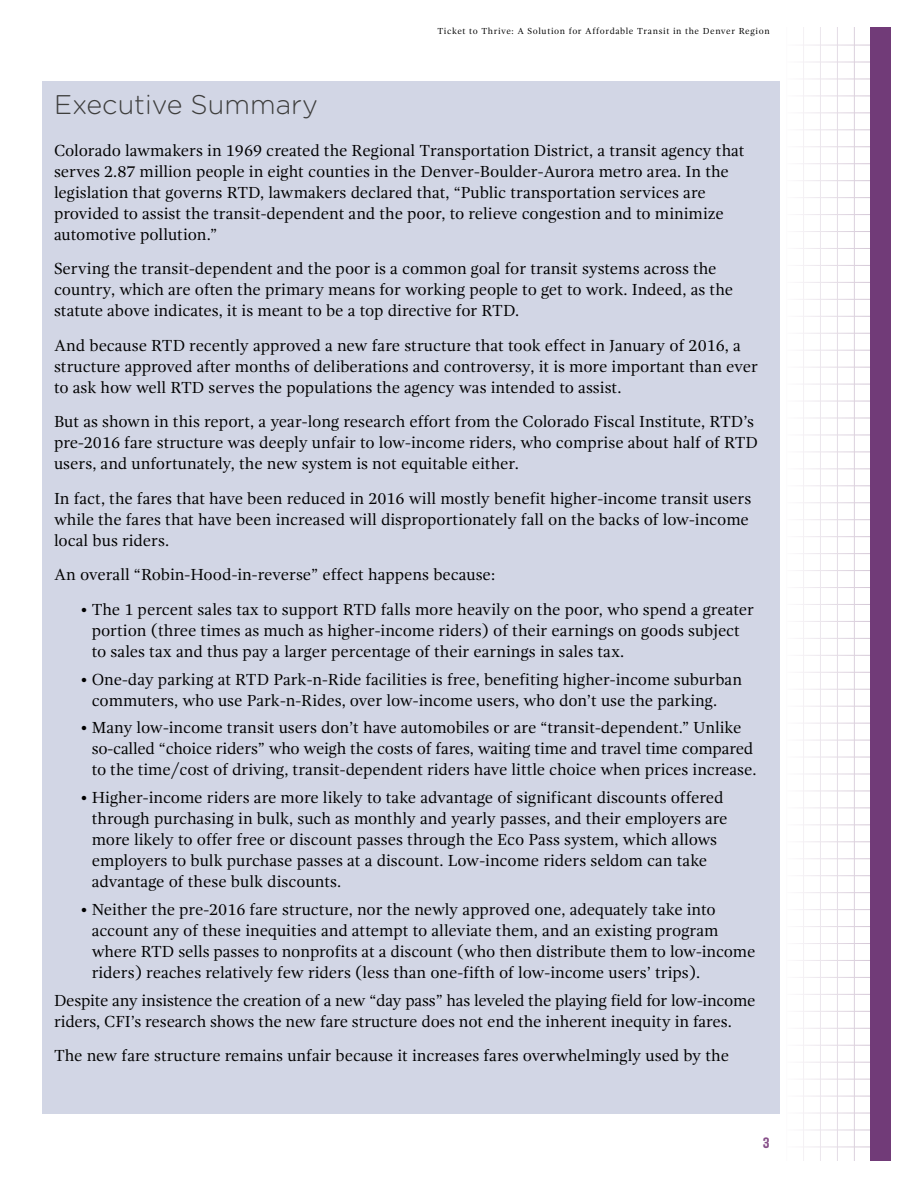
<style>
.page{position:relative;width:918px;height:1188px;background:#fff}
.page>*{position:absolute;margin:0;border:0;box-sizing:border-box;transform-origin:0 0}
.t1{font:300 27px "Gotham Rounded";color:#3e3e3d}
.t2{font:16.5px/21px "Gandhi Serif";letter-spacing:-.005em;color:#000}
.t3{font:15px "Directors Gothic 250 S Bd";color:#874f89}
.t4{font:9px "Gandhi Serif";letter-spacing:.065em;color:#000}
</style>
<div class="page">
<hr style="left:787px;top:45px;width:84px;height:1px;background:#d5c8d7">
<hr style="left:787px;top:62px;width:84px;height:1px;background:#d5c8d7">
<hr style="left:787px;top:79px;width:84px;height:1px;background:#d5c8d7">
<hr style="left:787px;top:96px;width:84px;height:1px;background:#d5c8d7">
<hr style="left:787px;top:113px;width:84px;height:1px;background:#d5c8d7">
<hr style="left:787px;top:129px;width:84px;height:1px;background:#d5c8d7">
<hr style="left:787px;top:146px;width:84px;height:1px;background:#d5c8d7">
<hr style="left:787px;top:163px;width:84px;height:1px;background:#d5c8d7">
<hr style="left:787px;top:180px;width:84px;height:1px;background:#d5c8d7">
<hr style="left:787px;top:197px;width:84px;height:1px;background:#d5c8d7">
<hr style="left:787px;top:214px;width:84px;height:1px;background:#d5c8d7">
<hr style="left:787px;top:231px;width:84px;height:1px;background:#d5c8d7">
<hr style="left:787px;top:248px;width:84px;height:1px;background:#d5c8d7">
<hr style="left:787px;top:265px;width:84px;height:1px;background:#d5c8d7">
<hr style="left:787px;top:282px;width:84px;height:1px;background:#d5c8d7">
<hr style="left:787px;top:299px;width:84px;height:1px;background:#d5c8d7">
<hr style="left:787px;top:316px;width:84px;height:1px;background:#d5c8d7">
<hr style="left:787px;top:333px;width:84px;height:1px;background:#d5c8d7">
<hr style="left:787px;top:350px;width:84px;height:1px;background:#d5c8d7">
<hr style="left:787px;top:367px;width:84px;height:1px;background:#d5c8d7">
<hr style="left:787px;top:384px;width:84px;height:1px;background:#d5c8d7">
<hr style="left:787px;top:401px;width:84px;height:1px;background:#d5c8d7">
<hr style="left:787px;top:418px;width:84px;height:1px;background:#d5c8d7">
<hr style="left:787px;top:435px;width:84px;height:1px;background:#d5c8d7">
<hr style="left:787px;top:452px;width:84px;height:1px;background:#d5c8d7">
<hr style="left:787px;top:468px;width:84px;height:1px;background:#d5c8d7">
<hr style="left:787px;top:485px;width:84px;height:1px;background:#d5c8d7">
<hr style="left:787px;top:502px;width:84px;height:1px;background:#d5c8d7">
<hr style="left:787px;top:519px;width:84px;height:1px;background:#d5c8d7">
<hr style="left:787px;top:536px;width:84px;height:1px;background:#d5c8d7">
<hr style="left:787px;top:553px;width:84px;height:1px;background:#d5c8d7">
<hr style="left:787px;top:570px;width:84px;height:1px;background:#d5c8d7">
<hr style="left:787px;top:587px;width:84px;height:1px;background:#d5c8d7">
<hr style="left:787px;top:604px;width:84px;height:1px;background:#d5c8d7">
<hr style="left:787px;top:621px;width:84px;height:1px;background:#d5c8d7">
<hr style="left:787px;top:638px;width:84px;height:1px;background:#d5c8d7">
<hr style="left:787px;top:655px;width:84px;height:1px;background:#d5c8d7">
<hr style="left:787px;top:672px;width:84px;height:1px;background:#d5c8d7">
<hr style="left:787px;top:689px;width:84px;height:1px;background:#d5c8d7">
<hr style="left:787px;top:706px;width:84px;height:1px;background:#d5c8d7">
<hr style="left:787px;top:723px;width:84px;height:1px;background:#d5c8d7">
<hr style="left:787px;top:740px;width:84px;height:1px;background:#d5c8d7">
<hr style="left:787px;top:757px;width:84px;height:1px;background:#d5c8d7">
<hr style="left:787px;top:774px;width:84px;height:1px;background:#d5c8d7">
<hr style="left:787px;top:791px;width:84px;height:1px;background:#d5c8d7">
<hr style="left:787px;top:808px;width:84px;height:1px;background:#d5c8d7">
<hr style="left:787px;top:824px;width:84px;height:1px;background:#d5c8d7">
<hr style="left:787px;top:841px;width:84px;height:1px;background:#d5c8d7">
<hr style="left:787px;top:858px;width:84px;height:1px;background:#d5c8d7">
<hr style="left:787px;top:875px;width:84px;height:1px;background:#d5c8d7">
<hr style="left:787px;top:892px;width:84px;height:1px;background:#d5c8d7">
<hr style="left:787px;top:909px;width:84px;height:1px;background:#d5c8d7">
<hr style="left:787px;top:926px;width:84px;height:1px;background:#d5c8d7">
<hr style="left:787px;top:943px;width:84px;height:1px;background:#d5c8d7">
<hr style="left:787px;top:960px;width:84px;height:1px;background:#d5c8d7">
<hr style="left:787px;top:977px;width:84px;height:1px;background:#d5c8d7">
<hr style="left:787px;top:994px;width:84px;height:1px;background:#d5c8d7">
<hr style="left:787px;top:1011px;width:84px;height:1px;background:#d5c8d7">
<hr style="left:787px;top:1028px;width:84px;height:1px;background:#d5c8d7">
<hr style="left:787px;top:1045px;width:84px;height:1px;background:#d5c8d7">
<hr style="left:787px;top:1062px;width:84px;height:1px;background:#d5c8d7">
<hr style="left:787px;top:1079px;width:84px;height:1px;background:#d5c8d7">
<hr style="left:787px;top:1096px;width:84px;height:1px;background:#d5c8d7">
<hr style="left:787px;top:1113px;width:84px;height:1px;background:#d5c8d7">
<hr style="left:787px;top:1130px;width:84px;height:1px;background:#d5c8d7">
<hr style="left:787px;top:1147px;width:84px;height:1px;background:#d5c8d7">
<svg style="left:787px;top:27px;width:82px;height:1134px"></svg>
<div style="left:870px;top:27px;width:21px;height:1134px;background:#713b78"></div>
<div style="left:42px;top:81px;width:738px;height:1033px;background:#d2d6e5"></div>
<p class="t4" style="left:437px;top:26px;width:334px">Ticket to Thrive: A Solution for Affordable Transit in the Denver Region</p>
<h1 class="t1" style="left:54px;top:87px;width:265px">Executive Summary</h1>
<p class="t2" style="left:54px;top:140px;width:692px">Colorado lawmakers in 1969 created the Regional Transportation District, a transit agency that serves 2.87 million people in eight counties in the Denver-Boulder-Aurora metro area. In the legislation that governs RTD, lawmakers declared that, “Public transportation services are provided to assist the transit-dependent and the poor, to relieve congestion and to minimize automotive pollution.”</p>
<p class="t2" style="left:54px;top:258px;width:681px">Serving the transit-dependent and the poor is a common goal for transit systems across the country, which are often the primary means for working people to get to work. Indeed, as the statute above indicates, it is meant to be a top directive for RTD.</p>
<p class="t2" style="left:54px;top:335px;width:706px">And because RTD recently approved a new fare structure that took effect in January of 2016, a structure approved after months of deliberations and controversy, it is more important than ever to ask how well RTD serves the populations the agency was intended to assist.</p>
<p class="t2" style="left:54px;top:411px;width:706px">But as shown in this report, a year-long research effort from the Colorado Fiscal Institute, RTD’s pre-2016 fare structure was deeply unfair to low-income riders, who comprise about half of RTD users, and unfortunately, the new system is not equitable either.</p>
<p class="t2" style="left:54px;top:488px;width:699px">In fact, the fares that have been reduced in 2016 will mostly benefit higher-income transit users while the fares that have been increased will disproportionately fall on the backs of low-income local bus riders.</p>
<p class="t2" style="left:54px;top:564px;width:443px">An overall “Robin-Hood-in-reverse” effect happens because:</p>
<p class="t2" style="left:92px;top:599px;width:664px;text-indent:-11px">• The 1 percent sales tax to support RTD falls more heavily on the poor, who spend a greater portion (three times as much as higher-income riders) of their earnings on goods subject to sales tax and thus pay a larger percentage of their earnings in sales tax.</p>
<p class="t2" style="left:92px;top:669px;width:652px;text-indent:-11px">• One-day parking at RTD Park-n-Ride facilities is free, benefiting higher-income suburban commuters, who use Park-n-Rides, over low-income users, who don’t use the parking.</p>
<p class="t2" style="left:92px;top:717px;width:666px;text-indent:-11px">• Many low-income transit users don’t have automobiles or are “transit-dependent.” Unlike so-called “choice riders” who weigh the costs of fares, waiting time and travel time compared to the time/cost of driving, transit-dependent riders have little choice when prices increase.</p>
<p class="t2" style="left:92px;top:787px;width:637px;text-indent:-11px">• Higher-income riders are more likely to take advantage of significant discounts offered through purchasing in bulk, such as monthly and yearly passes, and their employers are more likely to offer free or discount passes through the Eco Pass system, which allows employers to bulk purchase passes at a discount. Low-income riders seldom can take advantage of these bulk discounts.</p>
<p class="t2" style="left:92px;top:899px;width:665px;text-indent:-11px">• Neither the pre-2016 fare structure, nor the newly approved one, adequately take into account any of these inequities and attempt to alleviate them, and an existing program where RTD sells passes to nonprofits at a discount (who then distribute them to low-income riders) reaches relatively few riders (less than one-fifth of low-income users’ trips).</p>
<p class="t2" style="left:54px;top:990px;width:703px">Despite any insistence the creation of a new “day pass” has leveled the playing field for low-income riders, CFI’s research shows the new fare structure does not end the inherent inequity in fares.</p>
<p class="t2" style="left:54px;top:1045px;width:677px">The new fare structure remains unfair because it increases fares overwhelmingly used by the</p>
<p class="t3" style="left:763px;top:1135px;width:8px">3</p>
</div>
